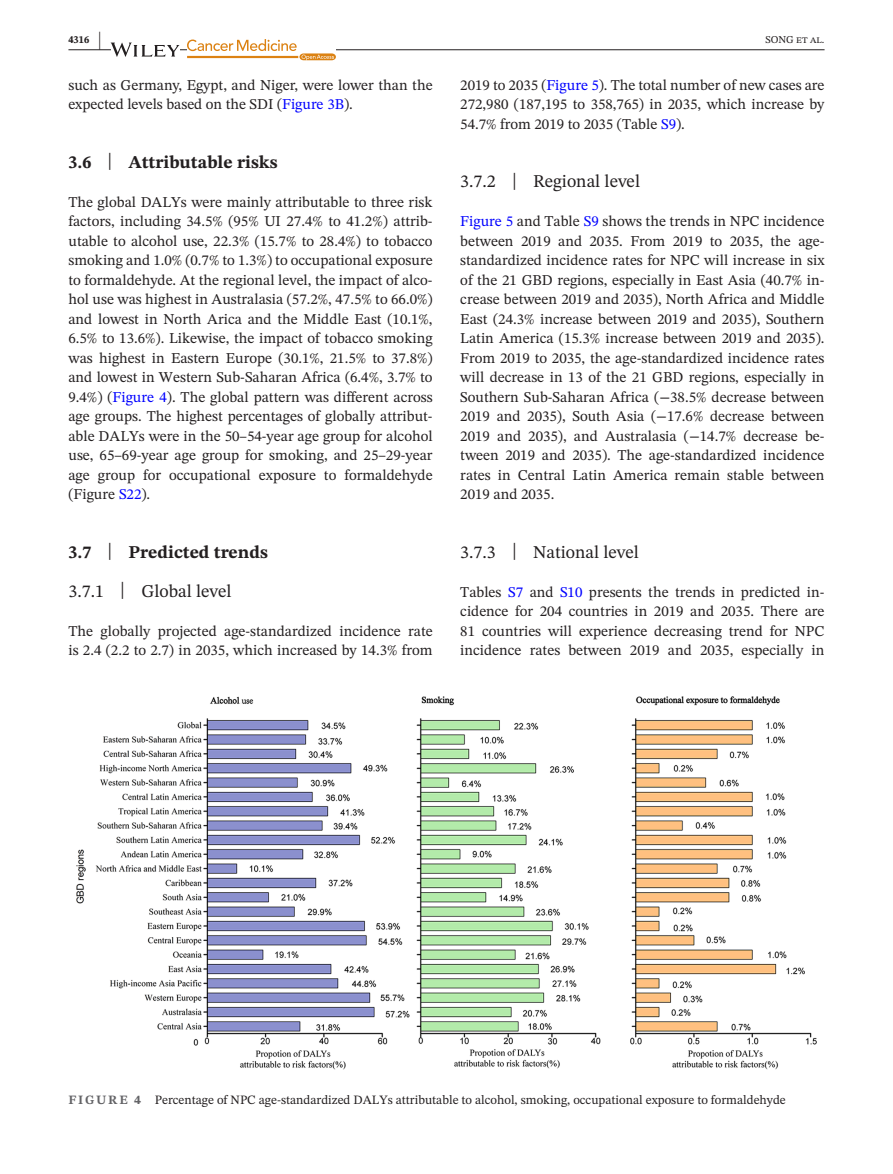
<style>
.page{position:relative;width:893px;height:1174px;background:#fff}
.page>*{position:absolute;margin:0;border:0;box-sizing:border-box;transform-origin:0 0}
.t1{font:700 18px/39px "STIX Two Text";color:#231f20}
.t2{font:18px "STIX Two Text";color:#231f20}
.t3{font:15px/19.5px "STIX Two Text";color:#231f20;text-align:justify}
.t4{font:12.75px "STIX Two Text";color:#231f20}
.t5{font:10.5px "STIX Two Text";color:#231f20}
.t6{font:700 10.5px "STIX Two Text";color:#231f20}
.s1{font-size:21px}
.s2{color:#00f}
.s3{font-weight:400;font-size:23.7px}
.s4{font-weight:400}
.s5{font-size:23.7px}
.s6{font-weight:700;color:#636366}
</style>
<div class="page">
<hr style="left:68px;top:49px;width:756px;height:1px;background:#231f20">
<svg style="left:111px;top:43px;width:68px;height:14px"></svg>
<svg style="left:187px;top:39px;width:149px;height:21px"></svg>
<img style="left:76px;top:696px;width:741px;height:374px">
<p class="t6" style="left:68px;top:32px;width:34px">4316 <span class="s1">|</span></p>
<p class="t5" style="left:765px;top:32px;width:61px">SONG et al.</p>
<p class="t3" style="left:68px;top:75px;width:366px">such as Germany, Egypt, and Niger, were lower than the expected levels based on the SDI (<span class="s2">Figure 3B</span>).</p>
<p class="t3" style="left:460px;top:75px;width:366px">2019 to 2035 (<span class="s2">Figure 5</span>). The total number of new cases are 272,980 (187,195 to 358,765) in 2035, which increase by 54.7% from 2019 to 2035 (Table <span class="s2">S9</span>).</p>
<p class="t1" style="left:68px;top:143px;width:211px">3.6 <span class="s3">|</span> Attributable risks</p>
<p class="t3" style="left:68px;top:192px;width:366px">The global DALYs were mainly attributable to three risk factors, including 34.5% (95% UI 27.4% to 41.2%) attrib&shy;utable to alcohol use, 22.3% (15.7% to 28.4%) to tobacco smoking and 1.0% (0.7% to 1.3%) to occupational exposure to formaldehyde. At the regional level, the impact of alco&shy;hol use was highest in Australasia (57.2%, 47.5% to 66.0%) and lowest in North Arica and the Middle East (10.1%, 6.5% to 13.6%). Likewise, the impact of tobacco smoking was highest in Eastern Europe (30.1%, 21.5% to 37.8%) and lowest in Western Sub-Saharan Africa (6.4%, 3.7% to 9.4%) (<span class="s2">Figure 4</span>). The global pattern was different across age groups. The highest percentages of globally attribut&shy;able DALYs were in the 50–54-year age group for alcohol use, 65–69-year age group for smoking, and 25–29-year age group for occupational exposure to formaldehyde (Figure <span class="s2">S22</span>).</p>
<p class="t1" style="left:68px;top:533px;width:201px">3.7 <span class="s3">|</span> Predicted trends<br><span class="s4">3.7.1</span> <span class="s3">|</span> <span class="s4">Global level</span></p>
<p class="t3" style="left:68px;top:621px;width:366px">The globally projected age-standardized incidence rate is 2.4 (2.2 to 2.7) in 2035, which increased by 14.3% from</p>
<p class="t2" style="left:460px;top:168px;width:181px">3.7.2 <span class="s5">|</span> Regional level</p>
<p class="t3" style="left:460px;top:211px;width:366px"><span class="s2">Figure 5</span> and Table <span class="s2">S9</span> shows the trends in NPC incidence between 2019 and 2035. From 2019 to 2035, the age&shy;standardized incidence rates for NPC will increase in six of the 21 GBD regions, especially in East Asia (40.7% in&shy;crease between 2019 and 2035), North Africa and Middle East (24.3% increase between 2019 and 2035), Southern Latin America (15.3% increase between 2019 and 2035).<br>From 2019 to 2035, the age-standardized incidence rates will decrease in 13 of the 21 GBD regions, especially in Southern Sub-Saharan Africa (−38.5% decrease between 2019 and 2035), South Asia (−17.6% decrease between 2019 and 2035), and Australasia (−14.7% decrease be&shy;tween 2019 and 2035). The age-standardized incidence rates in Central Latin America remain stable between 2019 and 2035.</p>
<p class="t2" style="left:460px;top:539px;width:180px">3.7.3 <span class="s5">|</span> National level</p>
<p class="t3" style="left:460px;top:582px;width:366px">Tables <span class="s2">S7</span> and <span class="s2">S10</span> presents the trends in predicted in&shy;cidence for 204 countries in 2019 and 2035. There are 81 countries will experience decreasing trend for NPC incidence rates between 2019 and 2035, especially in</p>
<p class="t4" style="left:68px;top:1090px;width:719px"><span class="s6">FIGURE 4</span> Percentage of NPC age-standardized DALYs attributable to alcohol, smoking, occupational exposure to formaldehyde</p>
</div>
